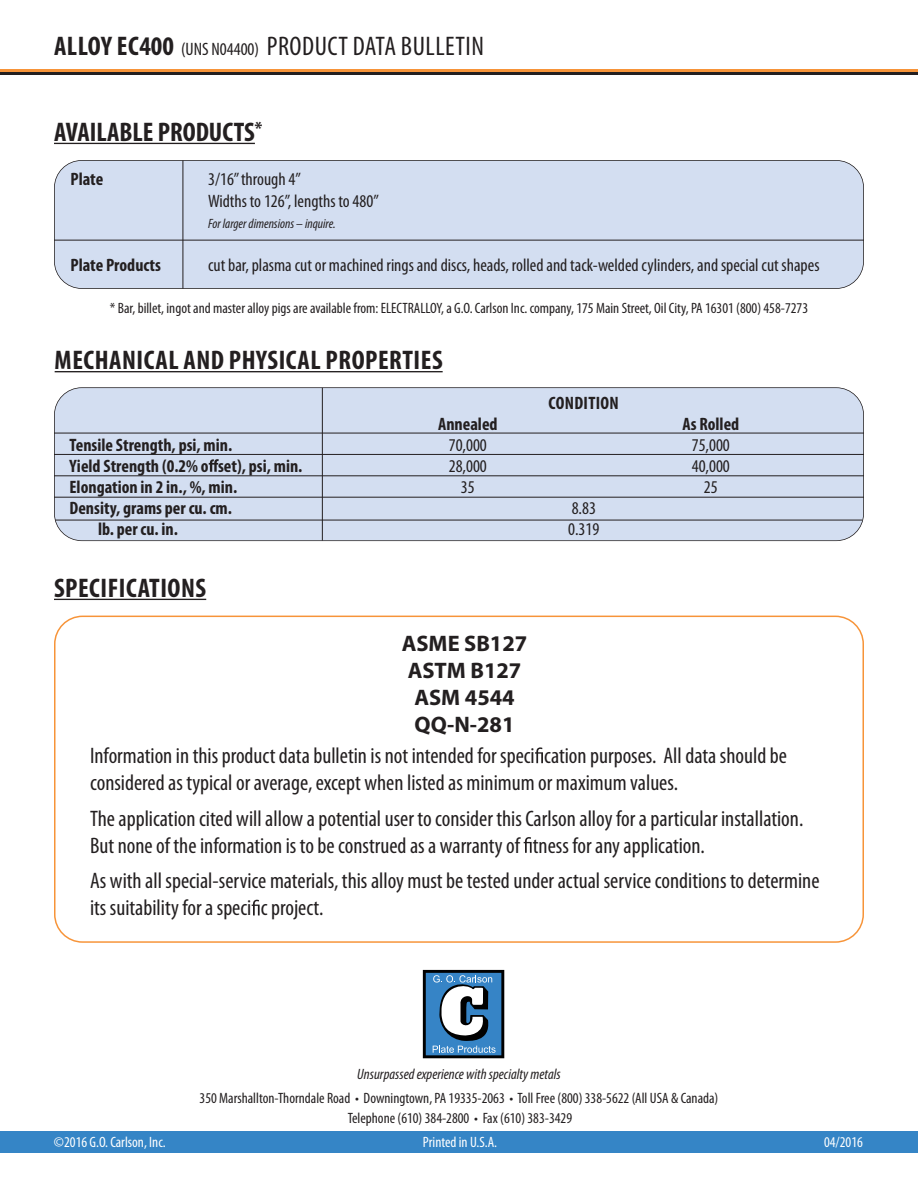
<style>
.page{position:relative;width:918px;height:1188px;background:#fff}
.page>*{position:absolute;margin:0;border:0;box-sizing:border-box;transform-origin:0 0}
.t1{font:700 condensed 27px "Myriad Pro";letter-spacing:.02em;color:#231f20}
.t2{font:condensed 27px "Myriad Pro";letter-spacing:.02em;color:#231f20}
.t3{font:700 condensed 27px "Myriad Pro";color:#231f20}
.t4{font:condensed 22.5px/27px "Myriad Pro";color:#231f20}
.t5{font:700 22.5px/27px "Myriad Pro";color:#231f20;text-align:center}
.t6{font:condensed 18px/21.6px "Myriad Pro";color:#231f20}
.t7{font:700 condensed 18px "Myriad Pro";color:#231f20}
.t8{font:700 condensed 18px "Myriad Pro";letter-spacing:.02em;color:#231f20}
.t9{font:condensed 15px/19.5px "Myriad Pro";color:#231f20;text-align:center}
.t10{font:condensed 15px "Myriad Pro";color:#fff}
.t11{font:italic condensed 15px "Myriad Pro";color:#231f20}
.t12{font:italic condensed 13.5px "Myriad Pro";color:#231f20}
.s1{font-weight:700}
.s2{font-size:18px}
</style>
<div class="page">
<div style="left:0;top:1132px;width:918px;height:21px;background:#3585c6"></div>
<div style="left:54px;top:160px;width:810px;height:129px;background:#d3def1"></div>
<svg style="left:54px;top:616px;width:810px;height:327px"></svg>
<hr style="left:55px;top:371px;width:388px;height:1px;background:#231f20">
<hr style="left:54px;top:599px;width:152px;height:1px;background:#231f20">
<svg style="left:535px;top:747px;width:8px;height:16px"></svg>
<svg style="left:524px;top:837px;width:8px;height:16px"></svg>
<svg style="left:252px;top:900px;width:8px;height:15px"></svg>
<div style="left:54px;top:387px;width:810px;height:154px;background:#d3def1"></div>
<svg style="left:209px;top:459px;width:10px;height:13px"></svg>
<hr style="left:54px;top:433px;width:810px;height:1px;background:#231f20">
<hr style="left:54px;top:454px;width:810px;height:1px;background:#231f20">
<hr style="left:54px;top:475px;width:810px;height:1px;background:#231f20">
<hr style="left:55px;top:520px;width:807px;height:1px;background:#231f20">
<hr style="left:54px;top:497px;width:810px;height:1px;background:#231f20">
<hr style="left:0;top:69px;width:918px;height:3px;background:#f79439">
<hr style="left:0;top:72px;width:918px;height:3px;background:#231f20">
<hr style="left:54px;top:240px;width:810px;height:1px;background:#231f20">
<hr style="left:183px;top:160px;width:1px;height:129px;background:#231f20">
<hr style="left:322px;top:388px;width:1px;height:153px;background:#231f20">
<svg style="left:422px;top:969px;width:83px;height:90px"></svg>
<svg style="left:423px;top:970px;width:81px;height:88px"></svg>
<hr style="left:54px;top:143px;width:201px;height:1px;background:#231f20">
<p class="t2" style="left:54px;top:30px;width:431px"><span class="s1">ALLOY EC400</span> <span class="s2">(UNS N04400)</span> PRODUCT DATA BULLETIN</p>
<p class="t3" style="left:54px;top:115px;width:210px">AVAILABLE PRODUCTS<sup>*</sup></p>
<p class="t7" style="left:70px;top:168px;width:34px">Plate</p>
<p class="t6" style="left:208px;top:168px;width:172px">3/16”through 4”<br>Widths to 126”, lengths to 480”</p>
<p class="t12" style="left:208px;top:216px;width:129px">For larger dimensions – inquire.</p>
<p class="t7" style="left:70px;top:254px;width:92px">Plate Products</p>
<p class="t6" style="left:208px;top:254px;width:613px">cut bar, plasma cut or machined rings and discs, heads, rolled and tack-welded cylinders, and special cut shapes</p>
<p class="t9" style="left:110px;top:298px;width:700px">* Bar, billet, ingot and master alloy pigs are available from: ELECTRALLOY, a G.O. Carlson Inc. company, 175 Main Street, Oil City, PA 16301 (800) 458-7273</p>
<p class="t1" style="left:55px;top:343px;width:390px">MECHANICAL AND PHYSICAL PROPERTIES</p>
<p class="t8" style="left:548px;top:392px;width:72px">CONDITION</p>
<p class="t7" style="left:438px;top:413px;width:61px">Annealed</p>
<p class="t7" style="left:682px;top:413px;width:58px">As Rolled</p>
<p class="t7" style="left:70px;top:434px;width:164px">Tensile Strength, psi, min.</p>
<p class="t6" style="left:449px;top:434px;width:40px">70,000</p>
<p class="t6" style="left:692px;top:434px;width:40px">75,000</p>
<p class="t7" style="left:70px;top:455px;width:234px">Yield Strength (0.2% o set), psi, min.</p>
<p class="t6" style="left:449px;top:455px;width:40px">28,000</p>
<p class="t6" style="left:692px;top:455px;width:40px">40,000</p>
<p class="t7" style="left:70px;top:476px;width:169px">Elongation in 2 in., %, min.</p>
<p class="t6" style="left:461px;top:476px;width:15px">35</p>
<p class="t6" style="left:704px;top:476px;width:15px">25</p>
<p class="t7" style="left:70px;top:497px;width:164px">Density, grams per cu. cm.</p>
<p class="t6" style="left:572px;top:497px;width:26px">8.83</p>
<p class="t7" style="left:98px;top:518px;width:81px">lb. per cu. in.</p>
<p class="t6" style="left:568px;top:518px;width:33px">0.319</p>
<p class="t1" style="left:54px;top:571px;width:154px">SPECIFICATIONS</p>
<p class="t5" style="left:402px;top:629px;width:127px">ASME SB127<br>ASTM B127<br>ASM 4544<br>QQ-N-281</p>
<p class="t4" style="left:90px;top:742px;width:698px">Information in this product data bulletin is not intended for speci cation purposes. All data should be considered as typical or average, except when listed as minimum or maximum values.</p>
<p class="t4" style="left:90px;top:805px;width:715px">The application cited will allow a potential user to consider this Carlson alloy for a particular installation.<br>But none of the information is to be construed as a warranty of tness for any application.</p>
<p class="t4" style="left:90px;top:867px;width:731px">As with all special-service materials, this alloy must be tested under actual service conditions to determine its suitability for a speci c project.</p>
<p class="t11" style="left:357px;top:1065px;width:205px">Unsurpassed experience with specialty metals</p>
<p class="t9" style="left:200px;top:1088px;width:520px">350 Marshallton-Thorndale Road • Downingtown, PA 19335-2063 • Toll Free (800) 338-5622 (All USA &amp; Canada)<br>Telephone (610) 384-2800 • Fax (610) 383-3429</p>
<p class="t10" style="left:54px;top:1133px;width:113px">©2016 G.O. Carlson, Inc.</p>
<p class="t10" style="left:423px;top:1133px;width:76px">Printed in U.S.A.</p>
<p class="t10" style="left:824px;top:1133px;width:40px">04/2016</p>
</div>
